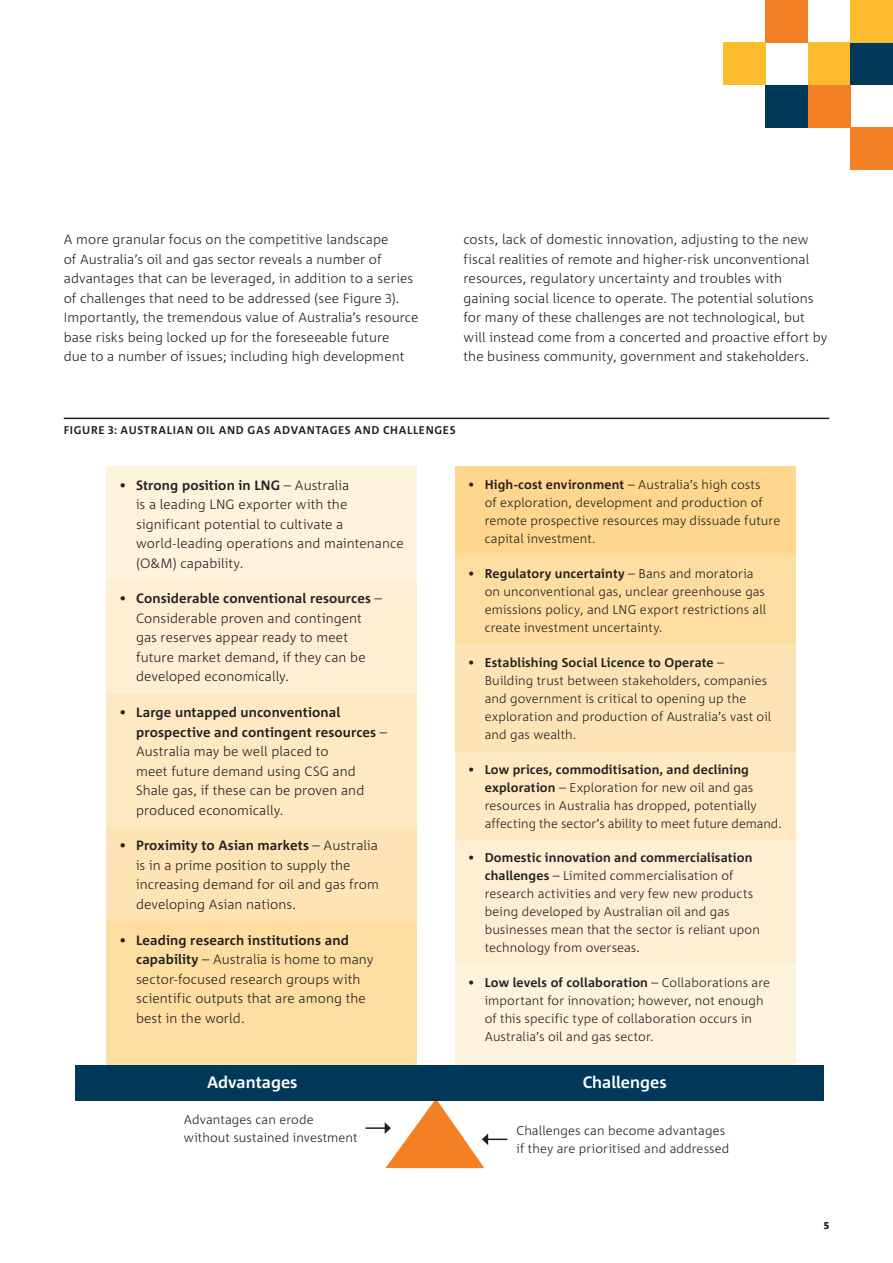
<style>
.page{position:relative;width:893px;height:1263px;background:#fff}
.page>*{position:absolute;margin:0;border:0;box-sizing:border-box;transform-origin:0 0}
.Body_Copy{font:700 16.5px "Corpid C1";color:#fff}
.Body_Copy-2{font:300 13.5px/19.5px "Corpid C1";letter-spacing:.005em;color:#231f20}
.Body_Copy-3{font:300 12.75px/18px "Corpid C1";letter-spacing:.005em;color:#231f20}
.Table_Chart_heading{font:700 11.25px "Corpid C1";letter-spacing:.055em;color:#231f20}
.t1{font:800 10.5px "Corpid C1";color:#231f20}
.s1{font-weight:700}
</style>
<div class="page">
<div style="left:808px;top:43px;width:42px;height:42px;background:#fdbb2e"></div>
<div style="left:808px;top:85px;width:42px;height:43px;background:#f48026"></div>
<div style="left:850px;top:43px;width:43px;height:42px;background:#003859"></div>
<div style="left:765px;top:0;width:43px;height:43px;background:#f48026"></div>
<div style="left:723px;top:43px;width:42px;height:42px;background:#fdbb2e"></div>
<div style="left:850px;top:0;width:43px;height:43px;background:#fdbb2e"></div>
<div style="left:765px;top:85px;width:43px;height:43px;background:#003859"></div>
<div style="left:850px;top:128px;width:43px;height:42px;background:#f48026"></div>
<div style="left:106px;top:466px;width:311px;height:114px;background:#fef3dd"></div>
<div style="left:455px;top:466px;width:340px;height:90px;background:#fed68e"></div>
<div style="left:106px;top:580px;width:311px;height:114px;background:#feefd2"></div>
<div style="left:106px;top:694px;width:311px;height:133px;background:#fee9c2"></div>
<div style="left:106px;top:827px;width:311px;height:95px;background:#fee4b4"></div>
<div style="left:106px;top:921px;width:311px;height:168px;background:#fedda1"></div>
<div style="left:455px;top:555px;width:340px;height:90px;background:#fedda1"></div>
<div style="left:455px;top:644px;width:340px;height:107px;background:#fee4b4"></div>
<div style="left:455px;top:751px;width:340px;height:89px;background:#fee9c2"></div>
<div style="left:455px;top:840px;width:340px;height:125px;background:#feefd2"></div>
<div style="left:455px;top:964px;width:340px;height:118px;background:#fef3dd"></div>
<hr style="left:365px;top:1127px;width:20px;height:2px;background:#231f20">
<hr style="left:487px;top:1138px;width:20px;height:2px;background:#231f20">
<svg style="left:385px;top:1101px;width:103px;height:67px"></svg>
<div style="left:75px;top:1065px;width:749px;height:36px;background:#003859"></div>
<hr style="left:64px;top:418px;width:765px;height:1px;background:#231f20">
<p class="Body_Copy-2" style="left:64px;top:230px;width:356px">A more granular focus on the competitive landscape<br>of Australia’s oil and gas sector reveals a number of advantages that can be leveraged, in addition to a series of challenges that need to be addressed (see Figure 3).<br>Importantly, the tremendous value of Australia’s resource base risks being locked up for the foreseeable future<br>due to a number of issues; including high development</p>
<p class="Body_Copy-2" style="left:463px;top:230px;width:365px">costs, lack of domestic innovation, adjusting to the new fiscal realities of remote and higher-risk unconventional resources, regulatory uncertainty and troubles with gaining social licence to operate. The potential solutions for many of these challenges are not technological, but will instead come from a concerted and proactive effort by the business community, government and stakeholders.</p>
<p class="Table_Chart_heading" style="left:64px;top:423px;width:393px">FIGURE 3: AUSTRALIAN OIL AND GAS ADVANTAGES AND CHALLENGES</p>
<p class="Body_Copy-2" style="left:136px;top:475px;width:269px;text-indent:-17px">• <span class="s1">Strong position in LNG</span> – Australia<br>is a leading LNG exporter with the significant potential to cultivate a world‑leading operations and maintenance (O&amp;M) capability.</p>
<p class="Body_Copy-3" style="left:485px;top:475px;width:297px;text-indent:-17px">• <span class="s1">High-cost environment</span> – Australia’s high costs<br>of exploration, development and production of remote prospective resources may dissuade future capital investment.</p>
<p class="Body_Copy-2" style="left:136px;top:588px;width:247px;text-indent:-17px">• <span class="s1">Considerable conventional resources</span> – Considerable proven and contingent gas reserves appear ready to meet future market demand, if they can be developed economically.</p>
<p class="Body_Copy-2" style="left:136px;top:702px;width:253px;text-indent:-17px">• <span class="s1">Large untapped unconventional prospective and contingent resources</span> –<br>Australia may be well placed to<br>meet future demand using CSG and<br>Shale gas, if these can be proven and produced economically.</p>
<p class="Body_Copy-2" style="left:136px;top:835px;width:244px;text-indent:-17px">• <span class="s1">Proximity to Asian markets</span> – Australia is in a prime position to supply the increasing demand for oil and gas from developing Asian nations.</p>
<p class="Body_Copy-2" style="left:136px;top:930px;width:239px;text-indent:-17px">• <span class="s1">Leading research institutions and capability</span> – Australia is home to many sector-focused research groups with scientific outputs that are among the best in the world.</p>
<p class="Body_Copy-3" style="left:485px;top:564px;width:283px;text-indent:-17px">• <span class="s1">Regulatory uncertainty</span> – Bans and moratoria on unconventional gas, unclear greenhouse gas emissions policy, and LNG export restrictions all create investment uncertainty.</p>
<p class="Body_Copy-3" style="left:485px;top:653px;width:288px;text-indent:-17px">• <span class="s1">Establishing Social Licence to Operate</span> – Building trust between stakeholders, companies and government is critical to opening up the exploration and production of Australia’s vast oil and gas wealth.</p>
<p class="Body_Copy-3" style="left:485px;top:760px;width:299px;text-indent:-17px">• <span class="s1">Low prices, commoditisation, and declining exploration</span> – Exploration for new oil and gas resources in Australia has dropped, potentially affecting the sector’s ability to meet future demand.</p>
<p class="Body_Copy-3" style="left:485px;top:848px;width:277px;text-indent:-17px">• <span class="s1">Domestic innovation and commercialisation challenges</span> – Limited commercialisation of research activities and very few new products being developed by Australian oil and gas businesses mean that the sector is reliant upon technology from overseas.</p>
<p class="Body_Copy-3" style="left:485px;top:973px;width:287px;text-indent:-17px">• <span class="s1">Low levels of collaboration</span> – Collaborations are important for innovation; however, not enough of this specific type of collaboration occurs in Australia’s oil and gas sector.</p>
<p class="Body_Copy" style="left:207px;top:1072px;width:92px">Advantages</p>
<p class="Body_Copy" style="left:583px;top:1072px;width:86px">Challenges</p>
<p class="Body_Copy-3" style="left:184px;top:1110px;width:175px">Advantages can erode without sustained investment</p>
<p class="Body_Copy-3" style="left:517px;top:1121px;width:214px">Challenges can become advantages if they are prioritised and addressed</p>
<p class="t1" style="left:824px;top:1218px;width:7px">5</p>
</div>
